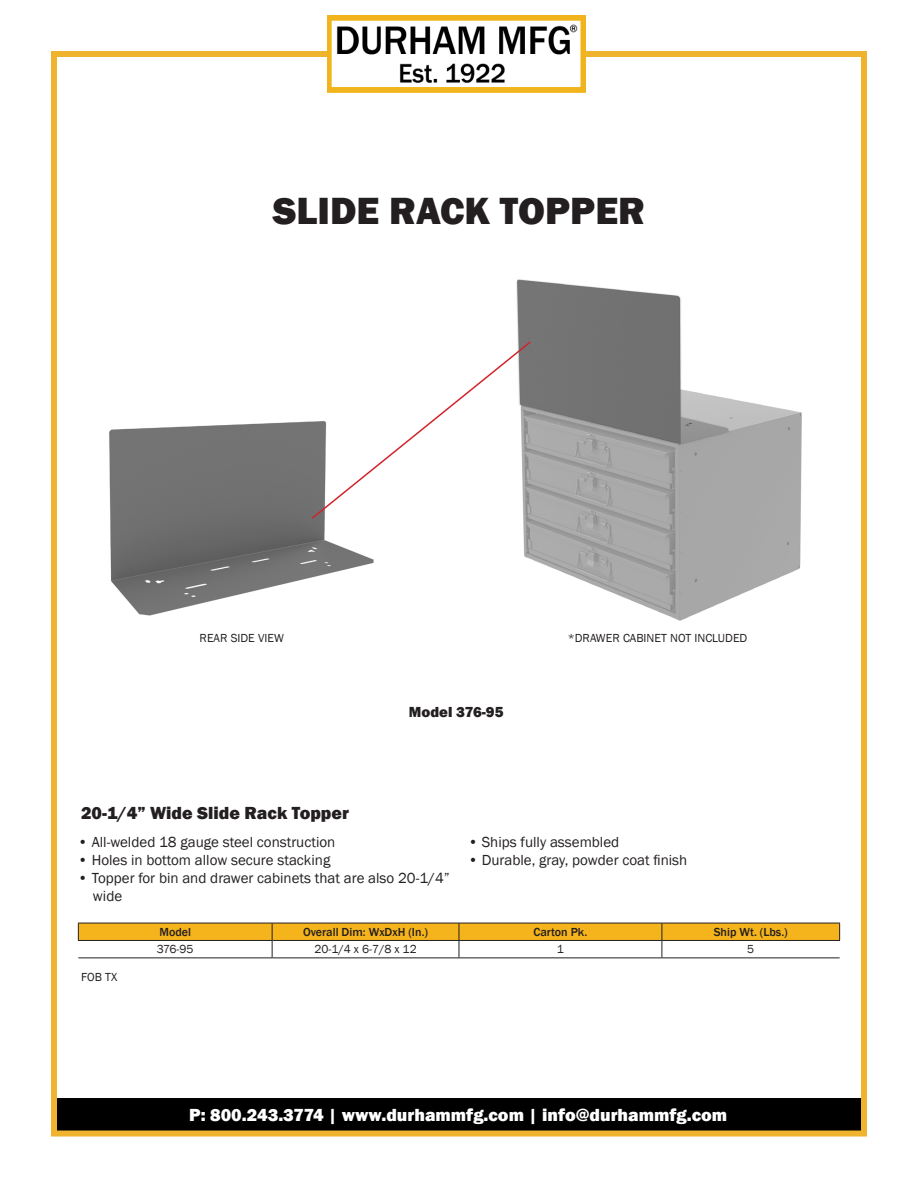
<style>
.page{position:relative;width:918px;height:1188px;background:#fff}
.page>*{position:absolute;margin:0;border:0;box-sizing:border-box;transform-origin:0 0}
.t1{font:800 39px "Franklin Gothic";color:#231f20}
.t2{font:800 18px "Franklin Gothic";color:#fff}
.t3{font:800 18px "Franklin Gothic";color:#231f20}
.t4{font:15px/18px "Franklin Gothic";color:#231f20}
.t5{font:800 15px "Franklin Gothic";color:#231f20}
.t6{font:12px "Franklin Gothic";color:#231f20}
.t7{font:500 12px "Franklin Gothic";color:#231f20}
</style>
<div class="page">
<img style="left:109px;top:421px;width:265px;height:195px">
<img style="left:516px;top:279px;width:286px;height:342px">
<div style="left:54px;top:1098px;width:810px;height:36px;background:#000"></div>
<div style="left:51px;top:51px;width:816px;height:1086px;border:6px solid #efb32d"></div>
<img style="left:327px;top:15px;width:258px;height:78px">
<hr style="left:459px;top:957px;width:203px;height:1px;background:#231f20">
<hr style="left:662px;top:957px;width:178px;height:1px;background:#231f20">
<hr style="left:272px;top:957px;width:187px;height:1px;background:#231f20">
<svg style="left:78px;top:923px;width:762px;height:34px"></svg>
<hr style="left:78px;top:957px;width:194px;height:1px;background:#231f20">
<svg style="left:310px;top:340px;width:222px;height:180px"></svg>
<p class="t1" style="left:273px;top:186px;width:374px">SLIDE RACK TOPPER</p>
<p class="t6" style="left:200px;top:631px;width:86px">REAR SIDE VIEW</p>
<p class="t6" style="left:568px;top:631px;width:181px">*DRAWER CABINET NOT INCLUDED</p>
<p class="t3" style="left:81px;top:801px;width:269px">20-1/4” Wide Slide Rack Topper</p>
<p class="t5" style="left:409px;top:702px;width:96px">Model 376-95</p>
<p class="t4" style="left:78px;top:833px;width:259px">• All-welded 18 gauge steel construction</p>
<p class="t4" style="left:78px;top:851px;width:254px">• Holes in bottom allow secure stacking</p>
<p class="t4" style="left:93px;top:869px;width:358px;text-indent:-15px">• Topper for bin and drawer cabinets that are also 20-1/4” wide</p>
<p class="t4" style="left:468px;top:833px;width:153px">• Ships fully assembled</p>
<p class="t4" style="left:468px;top:851px;width:221px">• Durable, gray, powder coat finish</p>
<p class="t6" style="left:81px;top:969px;width:38px">FOB TX</p>
<p class="t7" style="left:159px;top:925px;width:33px">Model</p>
<p class="t7" style="left:303px;top:925px;width:127px">Overall Dim: WxDxH (In.)</p>
<p class="t7" style="left:534px;top:925px;width:55px">Carton Pk.</p>
<p class="t7" style="left:714px;top:925px;width:75px">Ship Wt. (Lbs.)</p>
<p class="t6" style="left:157px;top:942px;width:38px">376-95</p>
<p class="t6" style="left:314px;top:942px;width:104px">20-1/4 x 6-7/8 x 12</p>
<p class="t6" style="left:557px;top:942px;width:9px">1</p>
<p class="t6" style="left:747px;top:942px;width:9px">5</p>
<p class="t2" style="left:189px;top:1103px;width:540px">P: 800.243.3774 | www.durhammfg.com | info@durhammfg.com</p>
</div>
